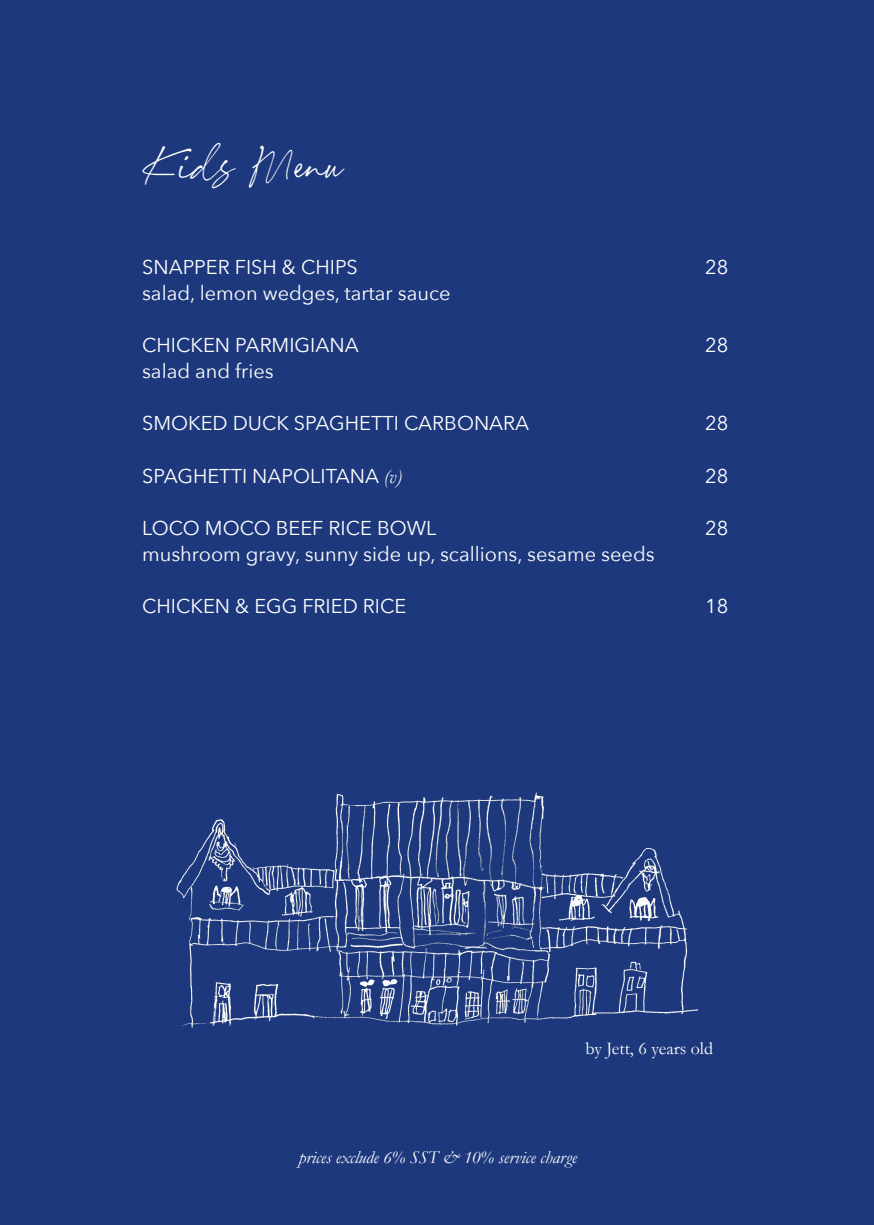
<style>
.page{position:relative;width:874px;height:1225px;background:#fff}
.page>*{position:absolute;margin:0;border:0;box-sizing:border-box;transform-origin:0 0}
.t1{font:44px "Annette Bradford DEMO";color:#fff}
.t2{font:20px "Avenir Next";color:#fff}
.t3{font:italic 18px "Garamond";color:#fff}
.t4{font:18px "Garamond";color:#fff}
.s1{font-family:"Baskerville";font-style:italic}
</style>
<div class="page">
<div style="left:0;top:0;width:873px;height:1225px;background:#1d387c"></div>
<img style="left:177px;top:790px;width:520px;height:242px">
<h1 class="t1" style="left:142px;top:141px;width:203px">Kids Menu</h1>
<p class="t2" style="left:142px;top:250px;width:217px">SNAPPER FISH &amp; CHIPS</p>
<p class="t2" style="left:704px;top:250px;width:25px">28</p>
<p class="t2" style="left:142px;top:276px;width:310px">salad, lemon wedges, tartar sauce</p>
<p class="t2" style="left:142px;top:328px;width:218px">CHICKEN PARMIGIANA</p>
<p class="t2" style="left:704px;top:328px;width:25px">28</p>
<p class="t2" style="left:142px;top:354px;width:133px">salad and fries</p>
<p class="t2" style="left:142px;top:406px;width:388px">SMOKED DUCK SPAGHETTI CARBONARA</p>
<p class="t2" style="left:704px;top:406px;width:25px">28</p>
<p class="t2" style="left:142px;top:458px;width:262px">SPAGHETTI NAPOLITANA <span class="s1">(v)</span></p>
<p class="t2" style="left:704px;top:458px;width:25px">28</p>
<p class="t2" style="left:142px;top:510px;width:296px">LOCO MOCO BEEF RICE BOWL</p>
<p class="t2" style="left:704px;top:510px;width:25px">28</p>
<p class="t2" style="left:142px;top:536px;width:513px">mushroom gravy, sunny side up, scallions, sesame seeds</p>
<p class="t2" style="left:142px;top:588px;width:265px">CHICKEN &amp; EGG FRIED RICE</p>
<p class="t2" style="left:704px;top:588px;width:25px">18</p>
<p class="t4" style="left:585px;top:1037px;width:129px">by Jett, 6 years old</p>
<p class="t3" style="left:299px;top:1146px;width:279px">prices exclude 6% SST &amp; 10% service charge</p>
</div>
